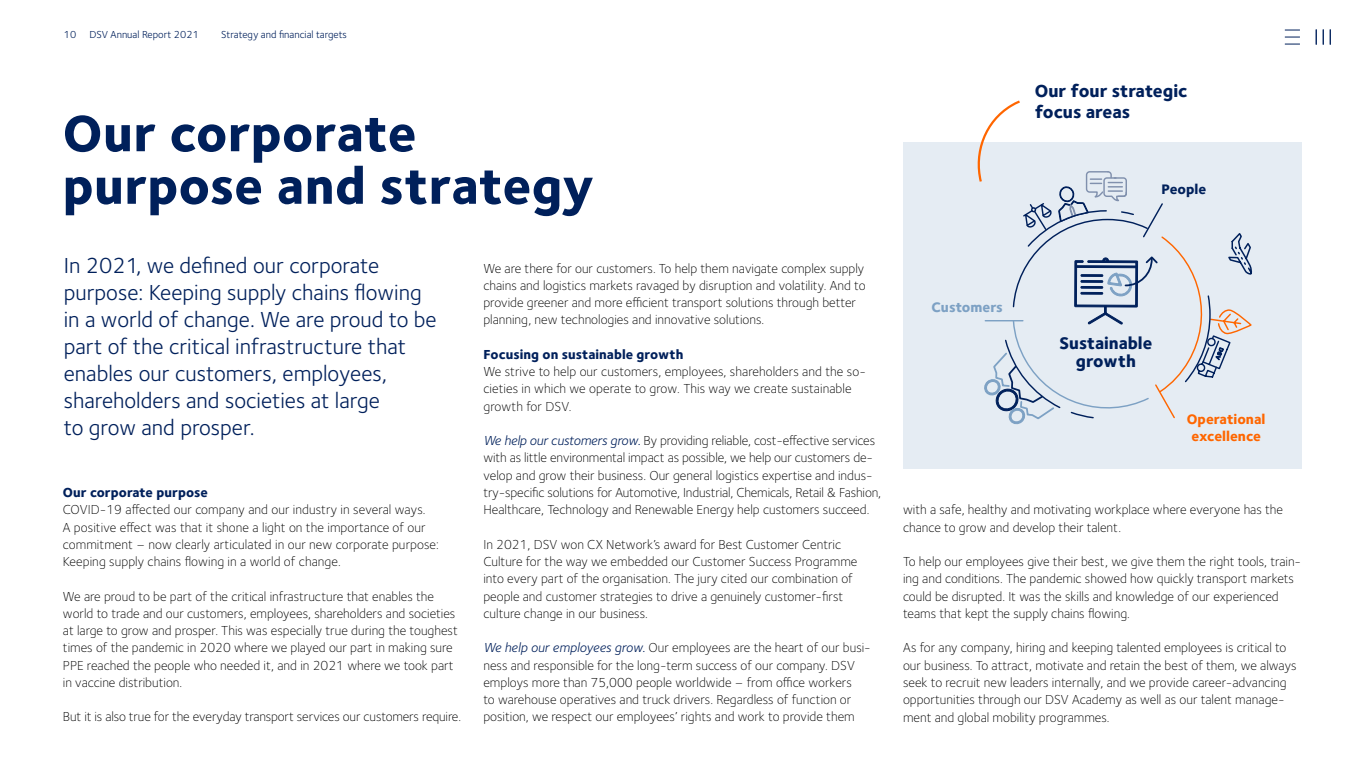
<style>
.page{position:relative;width:1361px;height:766px;background:#fff}
.page>*{position:absolute;margin:0;border:0;box-sizing:border-box;transform-origin:0 0}
.t1{font:800 52.5px/52.5px "Foundry Sterling OT3";letter-spacing:.005em;color:#00205b}
.t2{font:22.5px/27px "Foundry Sterling OT3";color:#00205b}
.t3{font:800 18px/21px "Foundry Sterling OT3";color:#00205b}
.t4{font:800 17.4px/17.4px "Foundry Sterling OT3";color:#00205b;text-align:center}
.t5{font:800 14.25px/16.5px "Foundry Sterling OT3";color:#f60;text-align:center}
.t6{font:800 14.25px "Foundry Sterling OT3";color:#7da1c4}
.t7{font:800 14.25px "Foundry Sterling OT3";color:#00205b}
.t8{font:300 13.5px/17.2px "Foundry Sterling OT3";color:#000}
.t9{font:800 13.5px "Foundry Sterling OT3";letter-spacing:.005em;color:#00205b}
.t10{font:10.5px "Foundry Sterling OT3";color:#00205b}
.s1{font-weight:400;font-style:italic;color:#00205b}
</style>
<div class="page">
<div style="left:903px;top:142px;width:398px;height:327px;background:#e5ecf3"></div>
<svg style="left:977px;top:100px;width:275px;height:324px"></svg>
<svg style="left:1284px;top:44px;width:16px;height:1px"></svg>
<svg style="left:1284px;top:37px;width:16px;height:1px"></svg>
<svg style="left:1284px;top:30px;width:16px;height:1px"></svg>
<svg style="left:1316px;top:29px;width:1px;height:16px"></svg>
<svg style="left:1323px;top:29px;width:1px;height:16px"></svg>
<svg style="left:1330px;top:29px;width:1px;height:16px"></svg>
<p class="t10" style="left:64px;top:27px;width:137px">10 DSV Annual Report 2021</p>
<p class="t10" style="left:221px;top:27px;width:127px">Strategy and financial targets</p>
<h1 class="t1" style="left:63px;top:104px;width:533px">Our corporate purpose and strategy</h1>
<p class="t2" style="left:64px;top:250px;width:374px">In 2021, we defined our corporate purpose: Keeping supply chains flowing in a world of change. We are proud to be part of the critical infrastructure that enables our customers, employees, shareholders and societies at large<br>to grow and prosper.</p>
<p class="t8" style="left:483px;top:258px;width:384px">We are there for our customers. To help them navigate complex supply chains and logistics markets ravaged by disruption and volatility. And to provide greener and more efficient transport solutions through better planning, new technologies and innovative solutions.</p>
<p class="t9" style="left:483px;top:343px;width:202px">Focusing on sustainable growth</p>
<p class="t8" style="left:483px;top:362px;width:382px">We strive to help our customers, employees, shareholders and the so&shy;cieties in which we operate to grow. This way we create sustainable growth for DSV.</p>
<p class="t8" style="left:483px;top:431px;width:399px"><span class="s1">We help our customers grow.</span> By providing reliable, cost-effective services with as little environmental impact as possible, we help our customers de&shy;velop and grow their business. Our general logistics expertise and indus&shy;try-specific solutions for Automotive, Industrial, Chemicals, Retail &amp; Fashion, Healthcare, Technology and Renewable Energy help customers succeed.</p>
<p class="t8" style="left:483px;top:534px;width:375px">In 2021, DSV won CX Network’s award for Best Customer Centric Culture for the way we embedded our Customer Success Programme into every part of the organisation. The jury cited our combination of people and customer strategies to drive a genuinely customer-first culture change in our business.</p>
<p class="t8" style="left:483px;top:638px;width:389px"><span class="s1">We help our employees grow.</span> Our employees are the heart of our busi&shy;ness and responsible for the long-term success of our company. DSV employs more than 75,000 people worldwide – from office workers<br>to warehouse operatives and truck drivers. Regardless of function or position, we respect our employees’ rights and work to provide them</p>
<p class="t9" style="left:63px;top:481px;width:147px">Our corporate purpose</p>
<p class="t8" style="left:63px;top:500px;width:377px">COVID-19 affected our company and our industry in several ways.<br>A positive effect was that it shone a light on the importance of our commitment – now clearly articulated in our new corporate purpose:<br>Keeping supply chains flowing in a world of change.</p>
<p class="t8" style="left:63px;top:586px;width:396px">We are proud to be part of the critical infrastructure that enables the world to trade and our customers, employees, shareholders and societies at large to grow and prosper. This was especially true during the toughest times of the pandemic in 2020 where we played our part in making sure PPE reached the people who needed it, and in 2021 where we took part in vaccine distribution.</p>
<p class="t8" style="left:63px;top:707px;width:400px">But it is also true for the everyday transport services our customers require.</p>
<h3 class="t3" style="left:1035px;top:79px;width:154px">Our four strategic focus areas</h3>
<p class="t6" style="left:931px;top:295px;width:73px">Customers</p>
<p class="t7" style="left:1161px;top:177px;width:46px">People</p>
<p class="t4" style="left:1059px;top:333px;width:94px">Sustainable growth</p>
<p class="t5" style="left:1187px;top:410px;width:80px">Operational excellence</p>
<p class="t8" style="left:903px;top:500px;width:381px">with a safe, healthy and motivating workplace where everyone has the chance to grow and develop their talent.</p>
<p class="t8" style="left:903px;top:552px;width:399px">To help our employees give their best, we give them the right tools, train&shy;ing and conditions. The pandemic showed how quickly transport markets could be disrupted. It was the skills and knowledge of our experienced teams that kept the supply chains flowing.</p>
<p class="t8" style="left:903px;top:638px;width:395px">As for any company, hiring and keeping talented employees is critical to our business. To attract, motivate and retain the best of them, we always seek to recruit new leaders internally, and we provide career-advancing opportunities through our DSV Academy as well as our talent manage&shy;ment and global mobility programmes.</p>
</div>
